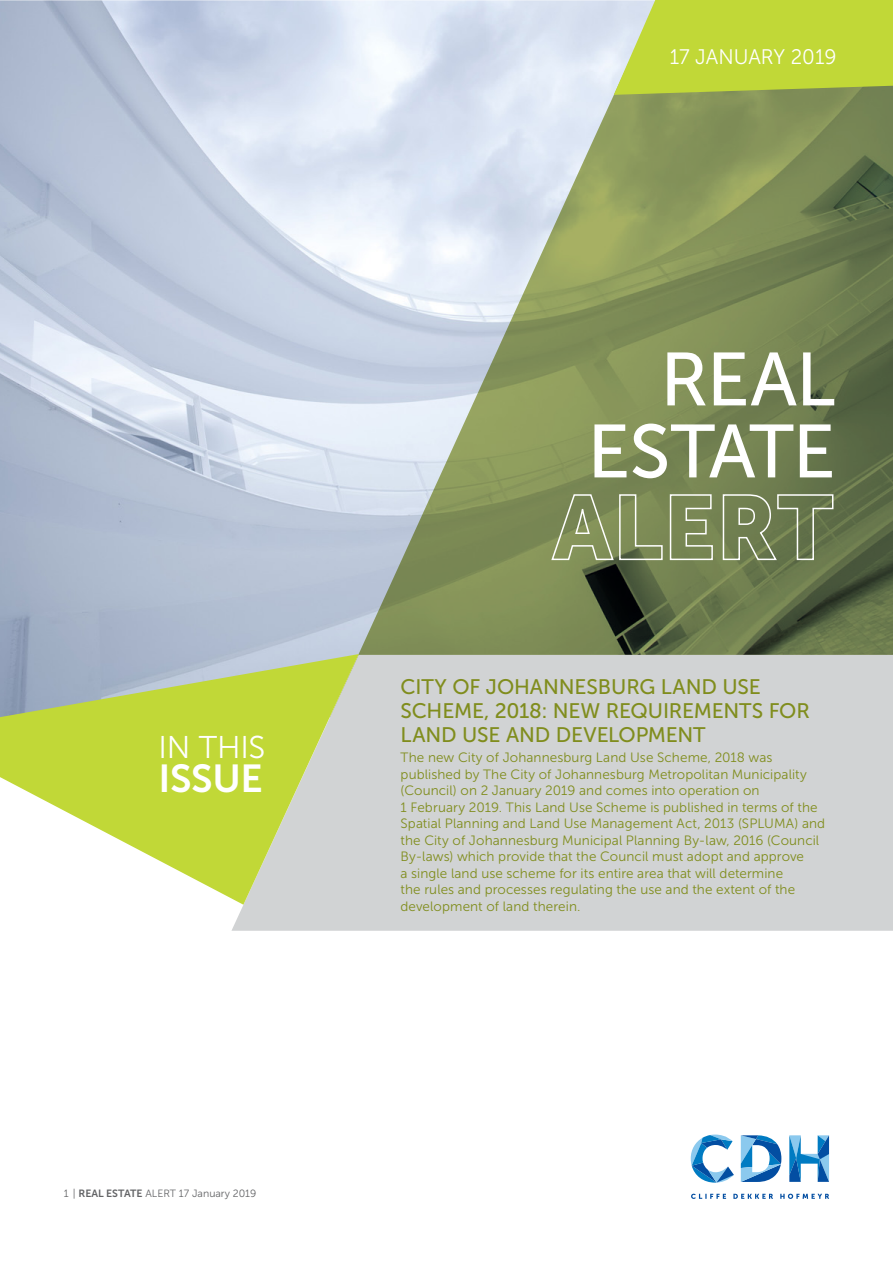
<style>
.page{position:relative;width:893px;height:1263px;background:#fff}
.page>*{position:absolute;margin:0;border:0;box-sizing:border-box;transform-origin:0 0}
.t1{font:75px/72px "Museo Sans 500";letter-spacing:-.015em;color:#fff;text-align:right}
.t2{font:38.85px "Museo Sans 700";letter-spacing:-.01em;color:#fff}
.t3{font:31.35px "Museo Sans 300";letter-spacing:-.01em;color:#fff}
.t4{font:21px/24px "Museo Sans 500";letter-spacing:-.005em;color:#808d1d}
.t5{font:21px "Museo Sans 300";color:#fff}
.t6{font:13.5px/16.5px "Museo Sans 300";letter-spacing:.005em;color:#808d1d}
.t7{font:10.5px "Museo Sans 300";color:#636466}
.s1{font-family:"Museo Sans 700"}
</style>
<div class="page">
<img style="left:0;top:0;width:330px;height:654px">
<svg style="left:330px;top:0;width:563px;height:655px;background:#9aa78a"></svg>
<svg style="left:550px;top:493px;width:113px;height:68px;background:#899566"></svg>
<svg style="left:669px;top:493px;width:45px;height:68px;background:#8b976c"></svg>
<svg style="left:722px;top:493px;width:112px;height:68px;background:#7a8760"></svg>
<svg style="left:614px;top:0;width:279px;height:95px;background:#bfd547"></svg>
<svg style="left:691px;top:1194px;width:138px;height:5px"></svg>
<svg style="left:789px;top:1135px;width:40px;height:47px"></svg>
<svg style="left:691px;top:1134px;width:43px;height:48px"></svg>
<svg style="left:741px;top:1135px;width:40px;height:47px"></svg>
<div style="left:231px;top:655px;width:662px;height:276px;background:#d1d3d4"></div>
<svg style="left:0;top:654px;width:359px;height:251px;fill:#c1d837"></svg>
<h3 class="t3" style="left:159px;top:730px;width:108px">IN THIS</h3>
<h2 class="t2" style="left:159px;top:757px;width:106px">ISSUE</h2>
<p class="t7" style="left:64px;top:1188px;width:194px">1 | <span class="s1">REAL ESTATE</span> ALERT 17 January 2019</p>
<h3 class="t5" style="left:670px;top:45px;width:168px">17 JANUARY 2019</h3>
<h1 class="t1" style="left:587px;top:344px;width:250px">REAL<br>ESTATE</h1>
<h3 class="t4" style="left:401px;top:674px;width:411px">CITY OF JOHANNESBURG LAND USE<br>SCHEME, 2018: NEW REQUIREMENTS FOR<br>LAND USE AND DEVELOPMENT</h3>
<p class="t6" style="left:401px;top:750px;width:426px">The new City of Johannesburg Land Use Scheme, 2018 was published by The City of Johannesburg Metropolitan Municipality (Council) on 2 January 2019 and comes into operation on<br>1 February 2019. This Land Use Scheme is published in terms of the Spatial Planning and Land Use Management Act, 2013 (SPLUMA) and the City of Johannesburg Municipal Planning By-law, 2016 (Council By-laws) which provide that the Council must adopt and approve<br>a single land use scheme for its entire area that will determine<br>the rules and processes regulating the use and the extent of the development of land therein.</p>
</div>
